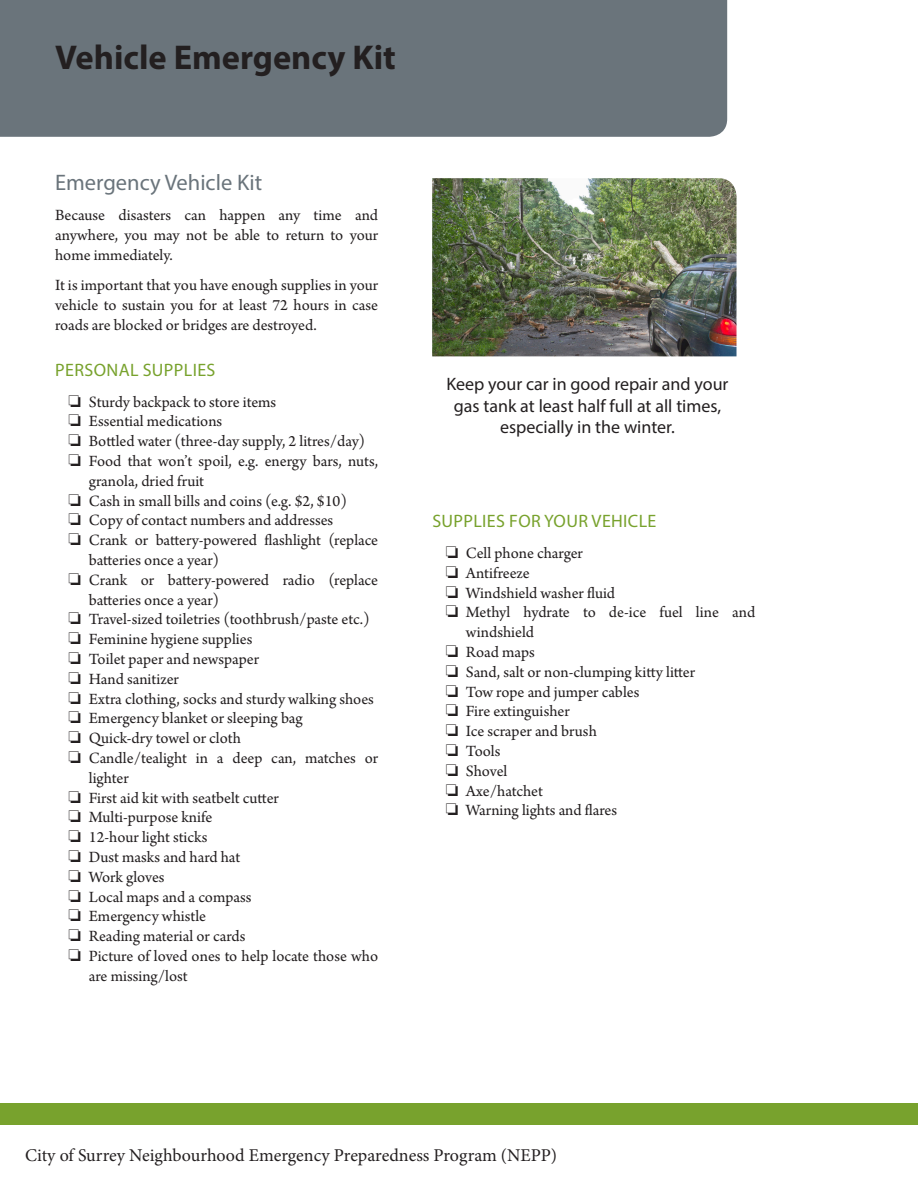
<style>
.page{position:relative;width:918px;height:1188px;background:#fff}
.page>*{position:absolute;margin:0;border:0;box-sizing:border-box;transform-origin:0 0}
.t1{font:700 34.5px "Myriad Pro";color:#231f20}
.t2{font:22.5px "Myriad Pro";color:#6a747b}
.t3{font:18px/21.6px "Myriad Pro";color:#231f20;text-align:center}
.t4{font:18px "Minion Pro";color:#231f20}
.t5{font:18px "Myriad Pro";letter-spacing:.02em;color:#78a22d}
.t6{font:16.5px/19.8px "Arno Pro";color:#231f20}
</style>
<div class="page">
<div style="left:0;top:1103px;width:918px;height:22px;background:#78a22d"></div>
<div style="left:0;top:0;width:727px;height:137px;background:#6a747b"></div>
<img style="left:432px;top:178px;width:305px;height:178px">
<h1 class="t1" style="left:55px;top:35px;width:342px">Vehicle Emergency Kit</h1>
<h2 class="t2" style="left:55px;top:168px;width:209px">Emergency Vehicle Kit</h2>
<p class="t6" style="left:55px;top:206px;width:325px;text-align:justify">Because disasters can happen any time and anywhere, you may not be able to return to your home immediately.</p>
<p class="t6" style="left:55px;top:276px;width:325px;text-align:justify">It is important that you have enough supplies in your vehicle to sustain you for at least 72 hours in case roads are blocked or bridges are destroyed.</p>
<h3 class="t5" style="left:55px;top:359px;width:162px">PERSONAL SUPPLIES</h3>
<p class="t6" style="left:69px;top:393px;width:209px">❏ Sturdy backpack to store items</p>
<p class="t6" style="left:69px;top:412px;width:155px">❏ Essential medications</p>
<p class="t6" style="left:69px;top:432px;width:298px">❏ Botled water (three-day supply, 2 litres/day)</p>
<p class="t6" style="left:89px;top:452px;width:291px;text-indent:-20px">❏ Food that won’t spoil, e.g. energy bars, nuts, granola, dried fruit</p>
<p class="t6" style="left:69px;top:492px;width:280px">❏ Cash in small bills and coins (e.g. $2, $10)</p>
<p class="t6" style="left:69px;top:511px;width:266px">❏ Copy of contact numbers and addresses</p>
<p class="t6" style="left:89px;top:531px;width:291px;text-indent:-20px">❏ Crank or batery-powered fashlight (replace bateries once a year)</p>
<p class="t6" style="left:89px;top:571px;width:291px;text-indent:-20px">❏ Crank or batery-powered radio (replace bateries once a year)</p>
<p class="t6" style="left:69px;top:610px;width:303px">❏ Travel-sized toiletries (toothbrush/paste etc.)</p>
<p class="t6" style="left:69px;top:630px;width:185px">❏ Feminine hygiene supplies</p>
<p class="t6" style="left:69px;top:650px;width:192px">❏ Toilet paper and newspaper</p>
<p class="t6" style="left:69px;top:670px;width:112px">❏ Hand sanitizer</p>
<p class="t6" style="left:69px;top:690px;width:307px">❏ Extra clothing, socks and sturdy walking shoes</p>
<p class="t6" style="left:69px;top:709px;width:236px">❏ Emergency blanket or sleeping bag</p>
<p class="t6" style="left:69px;top:729px;width:174px">❏ Quick-dry towel or cloth</p>
<p class="t6" style="left:89px;top:749px;width:291px;text-indent:-20px">❏ Candle/tealight in a deep can, matches or lighter</p>
<p class="t6" style="left:69px;top:789px;width:212px">❏ First aid kit with seatbelt cuter</p>
<p class="t6" style="left:69px;top:808px;width:145px">❏ Multi-purpose knife</p>
<p class="t6" style="left:69px;top:828px;width:141px">❏ 12-hour light sticks</p>
<p class="t6" style="left:69px;top:848px;width:173px">❏ Dust masks and hard hat</p>
<p class="t6" style="left:69px;top:868px;width:97px">❏ Work gloves</p>
<p class="t6" style="left:69px;top:888px;width:184px">❏ Local maps and a compass</p>
<p class="t6" style="left:69px;top:907px;width:139px">❏ Emergency whistle</p>
<p class="t6" style="left:69px;top:927px;width:178px">❏ Reading material or cards</p>
<p class="t6" style="left:89px;top:947px;width:291px;text-indent:-20px">❏ Picture of loved ones to help locate those who are missing/lost</p>
<p class="t3" style="left:446px;top:373px;width:284px">Keep your car in good repair and your gas tank at least half full at all times, especially in the winter.</p>
<h3 class="t5" style="left:432px;top:510px;width:226px">SUPPLIES FOR YOUR VEHICLE</h3>
<p class="t6" style="left:446px;top:544px;width:139px">❏ Cell phone charger</p>
<p class="t6" style="left:446px;top:564px;width:86px">❏ Antifreeze</p>
<p class="t6" style="left:446px;top:584px;width:171px">❏ Windshield washer fuid</p>
<p class="t6" style="left:466px;top:603px;width:291px;text-indent:-20px">❏ Methyl hydrate to de-ice fuel line and windshield</p>
<p class="t6" style="left:446px;top:643px;width:91px">❏ Road maps</p>
<p class="t6" style="left:446px;top:663px;width:251px">❏ Sand, salt or non-clumping kity liter</p>
<p class="t6" style="left:446px;top:683px;width:195px">❏ Tow rope and jumper cables</p>
<p class="t6" style="left:446px;top:702px;width:126px">❏ Fire extinguisher</p>
<p class="t6" style="left:446px;top:722px;width:153px">❏ Ice scraper and brush</p>
<p class="t6" style="left:446px;top:742px;width:56px">❏ Tools</p>
<p class="t6" style="left:446px;top:762px;width:63px">❏ Shovel</p>
<p class="t6" style="left:446px;top:782px;width:99px">❏ Axe/hatchet</p>
<p class="t6" style="left:446px;top:801px;width:173px">❏ Warning lights and fares</p>
<p class="t4" style="left:25px;top:1144px;width:533px">City of Surrey Neighbourhood Emergency Preparedness Program (NEPP)</p>
</div>
